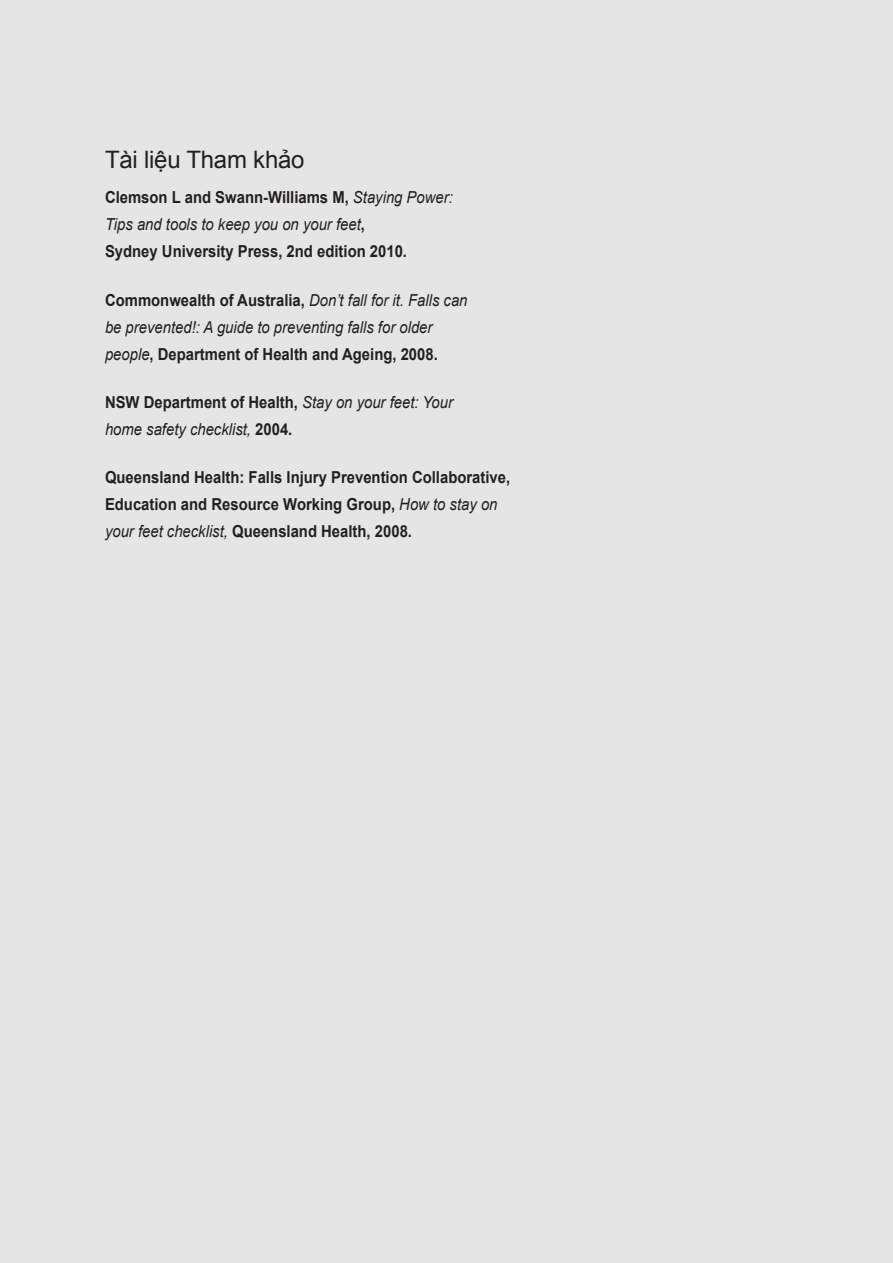
<style>
.page{position:relative;width:893px;height:1263px;background:#e6e5e5}
.page>*{position:absolute;margin:0;border:0;box-sizing:border-box;transform-origin:0 0}
.Subhead{font:24px "Arial";letter-spacing:-.01em;color:#231f20}
.References{font:700 16.5px/27px "Arial";color:#231f20;scale:.9 1}
.References-2{font:italic 16.5px/27px "Arial";color:#231f20;scale:.9 1}
.s1{font-weight:400;font-style:italic}
.s2{font-weight:700;font-style:normal}
</style>
<div class="page">
<p class="Subhead" style="left:105px;top:144px;width:201px">Tài liệu Tham khảo</p>
<p class="References" style="left:105px;top:184px;width:388px">Clemson L and Swann-Williams M, <span class="s1">Staying Power:<br>Tips and tools to keep you on your feet</span>,<br>Sydney University Press, 2nd edition 2010.</p>
<p class="References-2" style="left:105px;top:286px;width:404px"><span class="s2">Commonwealth of Australia,</span> Don’t fall for it. Falls can be prevented!: A guide to preventing falls for older people<span class="s2">, Department of Health and Ageing, 2008.</span></p>
<p class="References-2" style="left:105px;top:389px;width:388px"><span class="s2">NSW Department of Health,</span> Stay on your feet: Your home safety checklist, <span class="s2">2004.</span></p>
<p class="References" style="left:105px;top:464px;width:452px">Queensland Health: Falls Injury Prevention Collaborative,<br>Education and Resource Working Group, <span class="s1">How to stay on your feet checklist,</span> Queensland Health, 2008.</p>
</div>
